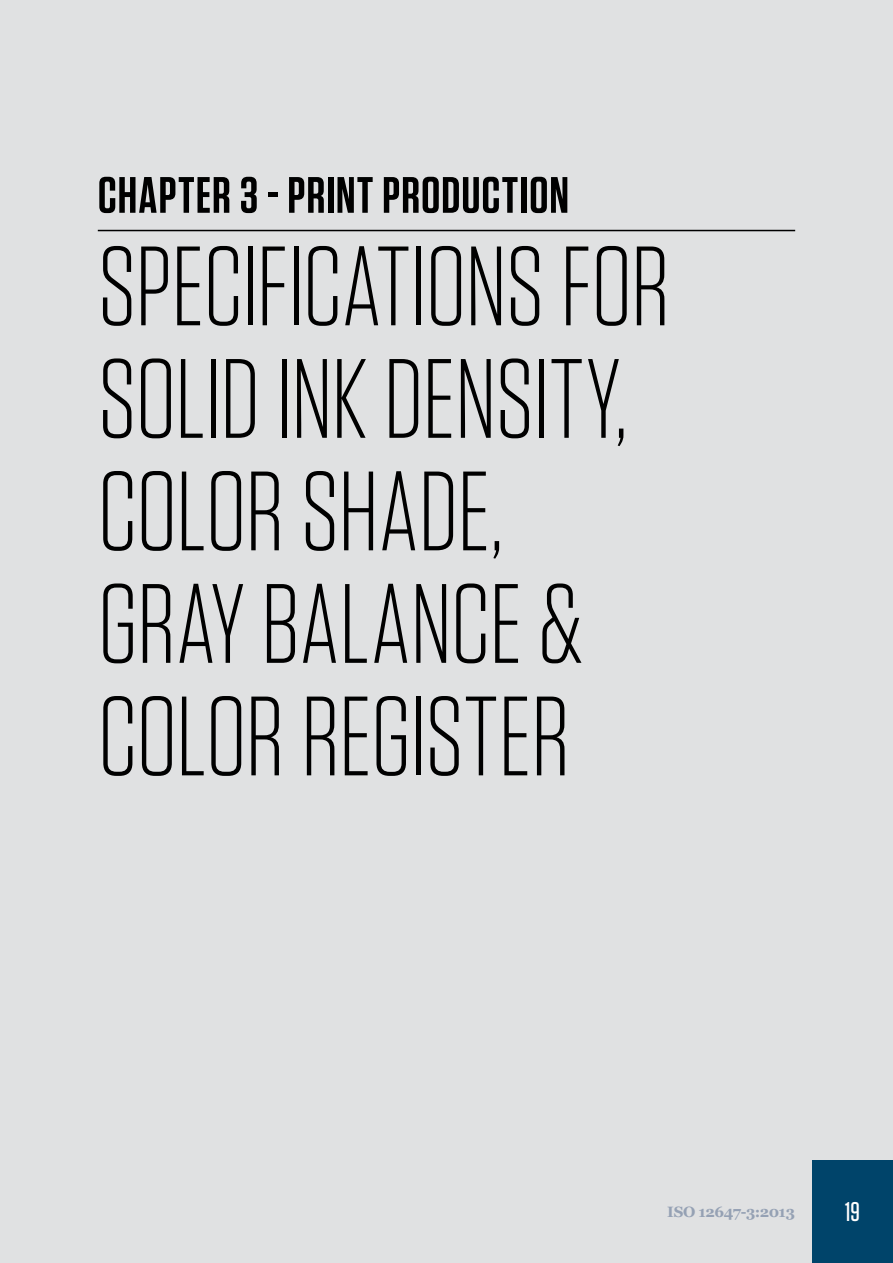
<style>
.page{position:relative;width:893px;height:1263px;background:#e0e1e2}
.page>*{position:absolute;margin:0;border:0;box-sizing:border-box;transform-origin:0 0}
.t1{font:300 112.5px/112.5px "Tungsten";letter-spacing:-.005em;color:#000}
.t2{font:600 51px "Tungsten";letter-spacing:.02em;color:#000}
.t3{font:500 27px "Tungsten";color:#fff}
.t4{font:700 15px "Georgia";letter-spacing:-.025em;color:#95a1b4}
</style>
<div class="page">
<hr style="left:98px;top:230px;width:697px;height:1px;background:#000">
<div style="left:812px;top:1161px;width:81px;height:102px;background:#00446a"></div>
<p class="t2" style="left:98px;top:168px;width:473px">CHAPTER 3 - PRINT PRODUCTION</p>
<p class="t1" style="left:98px;top:232px;width:105px">SPECIFICATIONS</p>
<p class="t1" style="left:560px;top:232px;width:34px">FOR</p>
<p class="t1" style="left:98px;top:345px;width:319px">SOLIDINK DENSIT</p>
<p class="t1" style="left:586px;top:345px;width:42px">Y,</p>
<p class="t1" style="left:98px;top:457px;width:486px">COLOR SHADE,<br>GRAY BALANCE &amp;<br>COLOR REGISTER</p>
<p class="t4" style="left:667px;top:1203px;width:129px">ISO 12647-3:2013</p>
<p class="t3" style="left:845px;top:1198px;width:16px">19</p>
</div>
